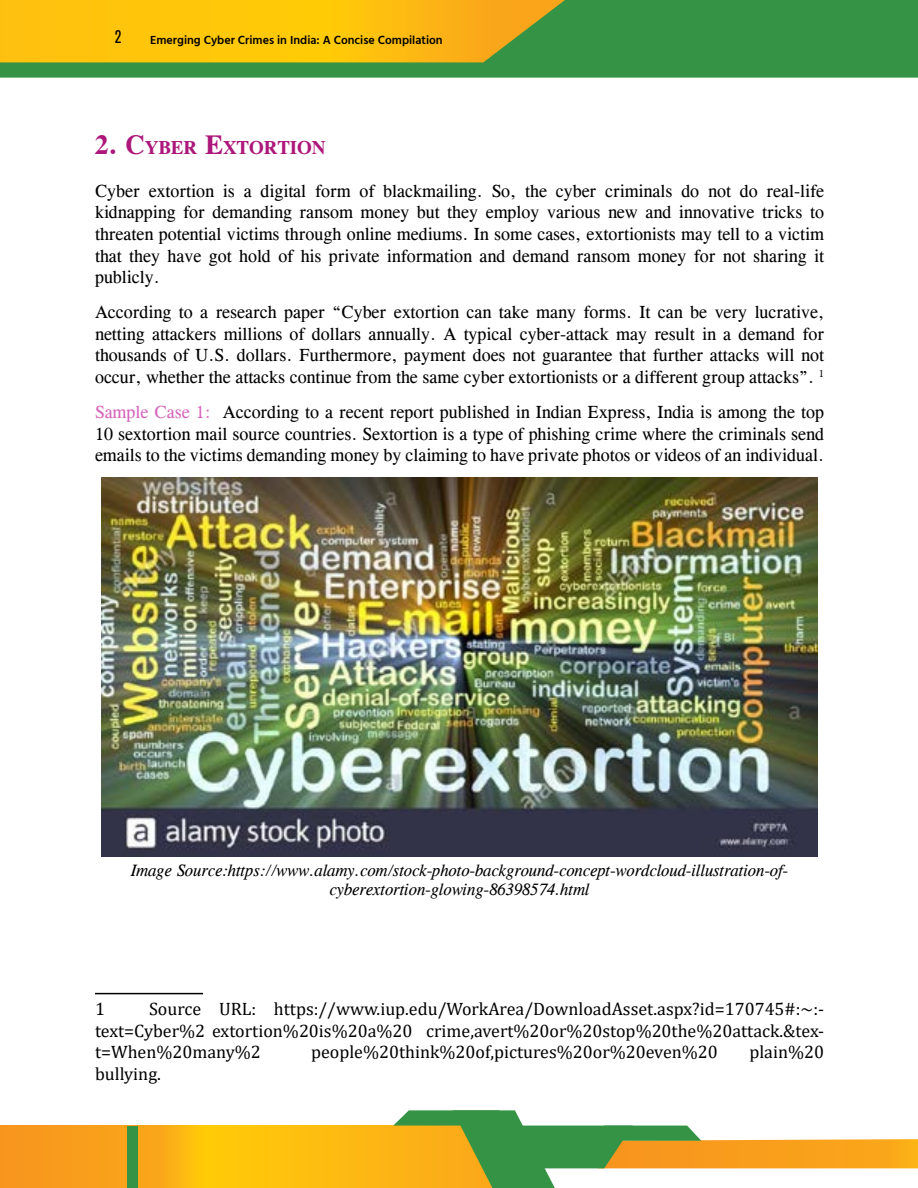
<style>
.page{position:relative;width:918px;height:1188px;background:#fff}
.page>*{position:absolute;margin:0;border:0;box-sizing:border-box;transform-origin:0 0}
.t1{font:700 18.9px "CG Times";color:#ad167a}
.t2{font:18px/21.6px "CG Times";color:#000;text-align:justify}
.t3{font:18px/21.6px "Cambria";color:#000;text-align:justify}
.t4{font:condensed 18px "Akzidenz Grotesk BE";color:#000}
.t5{font:italic 16.5px/19px "CG Times";color:#000;text-align:center}
.t6{font:600 12px "Hind";color:#000}
.s1{font-size:27px}
.s2{color:#d664bd}
</style>
<div class="page">
<div style="left:0;top:0;width:918px;height:78px;background:#359345"></div>
<svg style="left:0;top:1126px;width:393px;height:62px;background:#fbb114"></svg>
<svg style="left:0;top:0;width:583px;height:62px;background:#e9bb13"></svg>
<svg style="left:393px;top:1110px;width:525px;height:78px"></svg>
<div style="left:128px;top:1126px;width:10px;height:62px;background:#359345"></div>
<img style="left:102px;top:477px;width:715px;height:380px">
<hr style="left:95px;top:993px;width:108px;height:1px;background:#000">
<p class="t4" style="left:115px;top:27px;width:8px">2</p>
<p class="t6" style="left:150px;top:31px;width:294px">Emerging Cyber Crimes in India: A Concise Compilation</p>
<p class="t1" style="left:95px;top:136px;width:232px"><span class="s1">2. C</span>YBER <span class="s1">E</span>XTORTION</p>
<p class="t2" style="left:95px;top:180px;width:730px">Cyber extortion is a digital form of blackmailing. So, the cyber criminals do not do real-life kidnapping for demanding ransom money but they employ various new and innovative tricks to threaten potential victims through online mediums. In some cases, extortionists may tell to a victim that they have got hold of his private information and demand ransom money for not sharing it publicly.</p>
<p class="t2" style="left:95px;top:301px;width:731px">According to a research paper “Cyber extortion can take many forms. It can be very lucrative, netting attackers millions of dollars annually. A typical cyber-attack may result in a demand for thousands of U.S. dollars. Furthermore, payment does not guarantee that further attacks will not occur, whether the attacks continue from the same cyber extortionists or a different group attacks”. <sup>1</sup></p>
<p class="t2" style="left:95px;top:401px;width:730px"><span class="s2">Sample Case 1:</span> According to a recent report published in Indian Express, India is among the top 10 sextortion mail source countries. Sextortion is a type of phishing crime where the criminals send emails to the victims demanding money by claiming to have private photos or videos of an individual.</p>
<p class="t5" style="left:131px;top:861px;width:659px">Image Source:https://www.alamy.com/stock-photo-background-concept-wordcloud-illustration-of&shy;cyberextortion-glowing-86398574.html</p>
<p class="t3" style="left:95px;top:998px;width:730px;text-indent:54px">Source URL: https://www.iup.edu/WorkArea/DownloadAsset.aspx?id=170745#:~:- text=Cyber%2 extortion%20is%20a%20 crime,avert%20or%20stop%20the%20attack.&amp;tex&shy;t=When%20many%2</p>
<p class="t3" style="left:95px;top:998px;width:11px">1</p>
<p class="t3" style="left:311px;top:1041px;width:408px">people%20think%20of,pictures%20or%20even%20</p>
<p class="t3" style="left:749px;top:1041px;width:76px">plain%20</p>
<p class="t3" style="left:95px;top:1063px;width:67px">bullying.</p>
</div>
